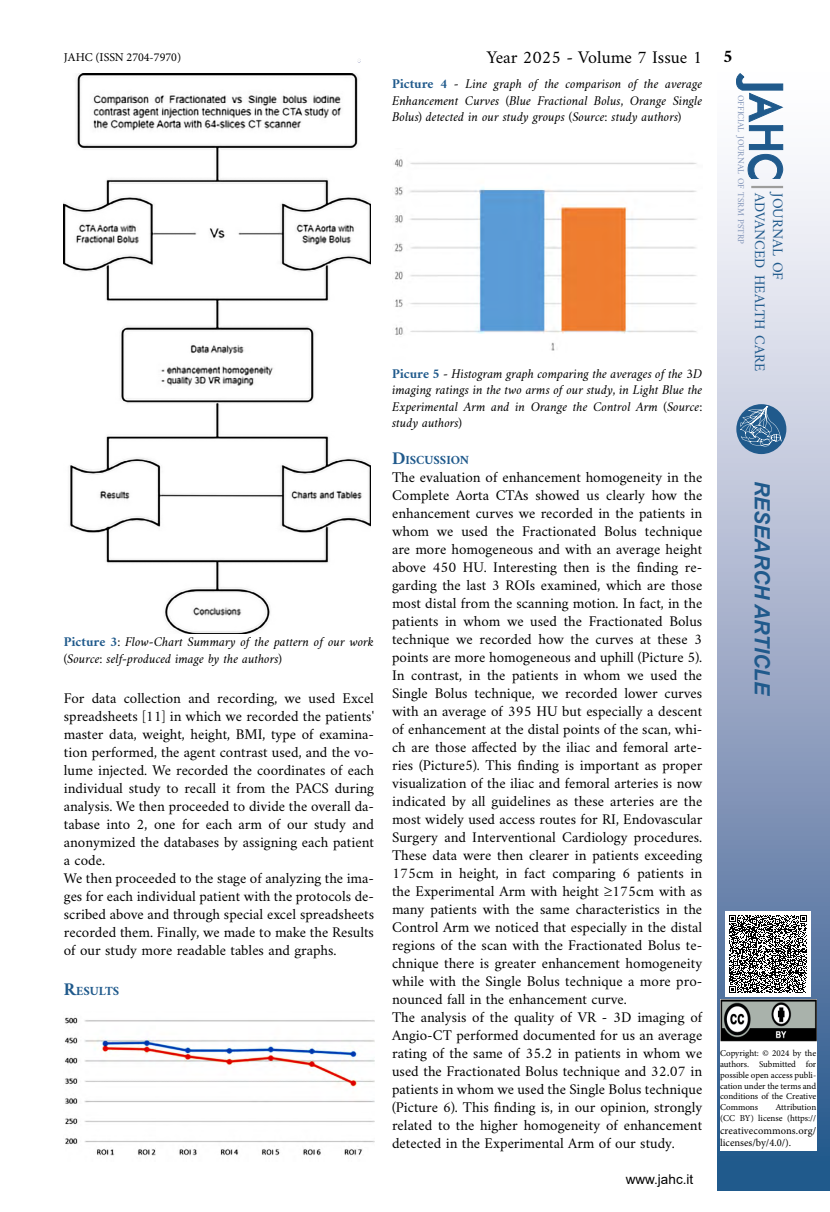
<style>
.page{position:relative;width:830px;height:1212px;background:#fff}
.page>*{position:absolute;margin:0;border:0;box-sizing:border-box;transform-origin:0 0}
.t1{font:italic 700 21px "Arial";letter-spacing:-.01em;color:#205a8c}
.t2{font:18px "Amiri";color:#000}
.t3{font:15px/18px "Amiri";color:#000}
.t4{font:14.7px/18px "Amiri";color:#205a8c}
.t5{font:italic 13.5px/16.2px "Amiri";color:#000;text-align:justify}
.t6{font:13.5px "Arial";color:#000}
.t7{font:700 12.6px "Amiri";color:#205a8c}
.t8{font:12px "Minion Pro";color:#000}
.t9{font:10.5px/12.6px "Minion Pro";color:#000}
.t10{font:9px/10.8px "Minion Pro";letter-spacing:-.005em;color:#000;text-align:justify}
.t11{font:8.85px "Amiri";color:#8093b7}
.s1{font-weight:700}
.s2{font-weight:700;font-style:normal;color:#205a8c}
.s3{font-size:18px}
</style>
<div class="page">
<svg style="left:717px;top:83px;width:112px;height:1107px;background:#acb8d0"></svg>
<div style="left:736px;top:404px;width:50px;height:50px;background:#205a8c;border-radius:50%"></div>
<svg style="left:739px;top:406px;width:42px;height:40px"></svg>
<svg style="left:734px;top:73px;width:49px;height:106px"></svg>
<hr style="left:750px;top:186px;width:32px;height:2px;background:#9d9d9c">
<div style="left:719px;top:1041px;width:96px;height:109px;background:#fff"></div>
<img style="left:719px;top:999px;width:96px;height:42px">
<div style="left:725px;top:911px;width:85px;height:85px;background:#fff"></div>
<svg style="left:729px;top:915px;width:77px;height:77px"></svg>
<img style="left:64px;top:73px;width:306px;height:560px">
<img style="left:64px;top:1017px;width:310px;height:139px">
<img style="left:394px;top:159px;width:303px;height:192px">
<p class="t8" style="left:64px;top:49px;width:119px">JAHC (ISSN 2704-7970)</p>
<p class="t2" style="left:486px;top:46px;width:247px">Year 2025 - Volume 7 Issue 1 <span class="s1">5</span></p>
<p class="t5" style="left:64px;top:634px;width:311px"><span class="s2">Picture 3</span>: Flow-Chart Summary of the pattern of our work (Source: self-produced image by the authors)</p>
<p class="t3" style="left:64px;top:689px;width:311px">For data collection and recording, we used Excel spreadsheets [11] in which we recorded the patients' master data, weight, height, BMI, type of examina&shy;tion performed, the agent contrast used, and the vo&shy;lume injected. We recorded the coordinates of each individual study to recall it from the PACS during analysis. We then proceeded to divide the overall da&shy;tabase into 2, one for each arm of our study and anonymized the databases by assigning each patient a code.<br>We then proceeded to the stage of analyzing the ima&shy;ges for each individual patient with the protocols de&shy;scribed above and through special excel spreadsheets recorded them. Finally, we made to make the Results of our study more readable tables and graphs.</p>
<p class="t7" style="left:64px;top:983px;width:57px"><span class="s3">R</span>ESULTS</p>
<p class="t5" style="left:392px;top:76px;width:311px"><span class="s2">Picture 4</span> - Line graph of the comparison of the average Enhancement Curves (Blue Fractional Bolus, Orange Single Bolus) detected in our study groups (Source: study authors)</p>
<p class="t5" style="left:392px;top:365px;width:311px"><span class="s2">Picure 5</span> - Histogram graph comparing the averages of the 3D imaging ratings in the two arms of our study, in Light Blue the Experimental Arm and in Orange the Control Arm (Source: study authors)</p>
<p class="t7" style="left:392px;top:452px;width:79px"><span class="s3">D</span>ISCUSSION</p>
<p class="t3" style="left:392px;top:468px;width:311px">The evaluation of enhancement homogeneity in the Complete Aorta CTAs showed us clearly how the enhancement curves we recorded in the patients in whom we used the Fractionated Bolus technique are more homogeneous and with an average height above 450 HU. Interesting then is the finding re&shy;garding the last 3 ROIs examined, which are those most distal from the scanning motion. In fact, in the patients in whom we used the Fractionated Bolus technique we recorded how the curves at these 3 points are more homogeneous and uphill (Picture 5).<br>In contrast, in the patients in whom we used the Single Bolus technique, we recorded lower curves with an average of 395 HU but especially a descent of enhancement at the distal points of the scan, whi&shy;ch are those affected by the iliac and femoral arte&shy;ries (Picture5). This finding is important as proper visualization of the iliac and femoral arteries is now indicated by all guidelines as these arteries are the most widely used access routes for RI, Endovascular Surgery and Interventional Cardiology procedures.<br>These data were then clearer in patients exceeding 175cm in height, in fact comparing 6 patients in the Experimental Arm with height ≥175cm with as many patients with the same characteristics in the Control Arm we noticed that especially in the distal regions of the scan with the Fractionated Bolus te&shy;chnique there is greater enhancement homogeneity while with the Single Bolus technique a more pro&shy;nounced fall in the enhancement curve.<br>The analysis of the quality of VR - 3D imaging of Angio-CT performed documented for us an average rating of the same of 35.2 in patients in whom we used the Fractionated Bolus technique and 32.07 in patients in whom we used the Single Bolus technique (Picture 6). This finding is, in our opinion, strongly related to the higher homogeneity of enhancement detected in the Experimental Arm of our study.</p>
<p class="t6" style="left:625px;top:1170px;width:69px">www.jahc.it</p>
<p class="t11" style="left:745px;top:95px;width:151px;rotate:90deg">official journal of tsrm pstrp</p>
<p class="t4" style="left:786px;top:193px;width:179px;rotate:90deg">journal of<br>advanced health care</p>
<h1 class="t1" style="left:775px;top:481px;width:216px;rotate:90deg">RESEARCH ARTICLE</h1>
<p class="t10" style="left:719px;top:1048px;width:98px">Copyright: © 2024 by the authors. Submitted for possible open access publi&shy;cation under the terms and conditions of the Creative Commons</p>
<p class="t10" style="left:719px;top:1102px;width:98px;text-align:right">Attribution<br>(CC BY) license (https://</p>
<p class="t9" style="left:719px;top:1124px;width:98px">creativecommons.org/ licenses/by/4.0/).</p>
</div>
